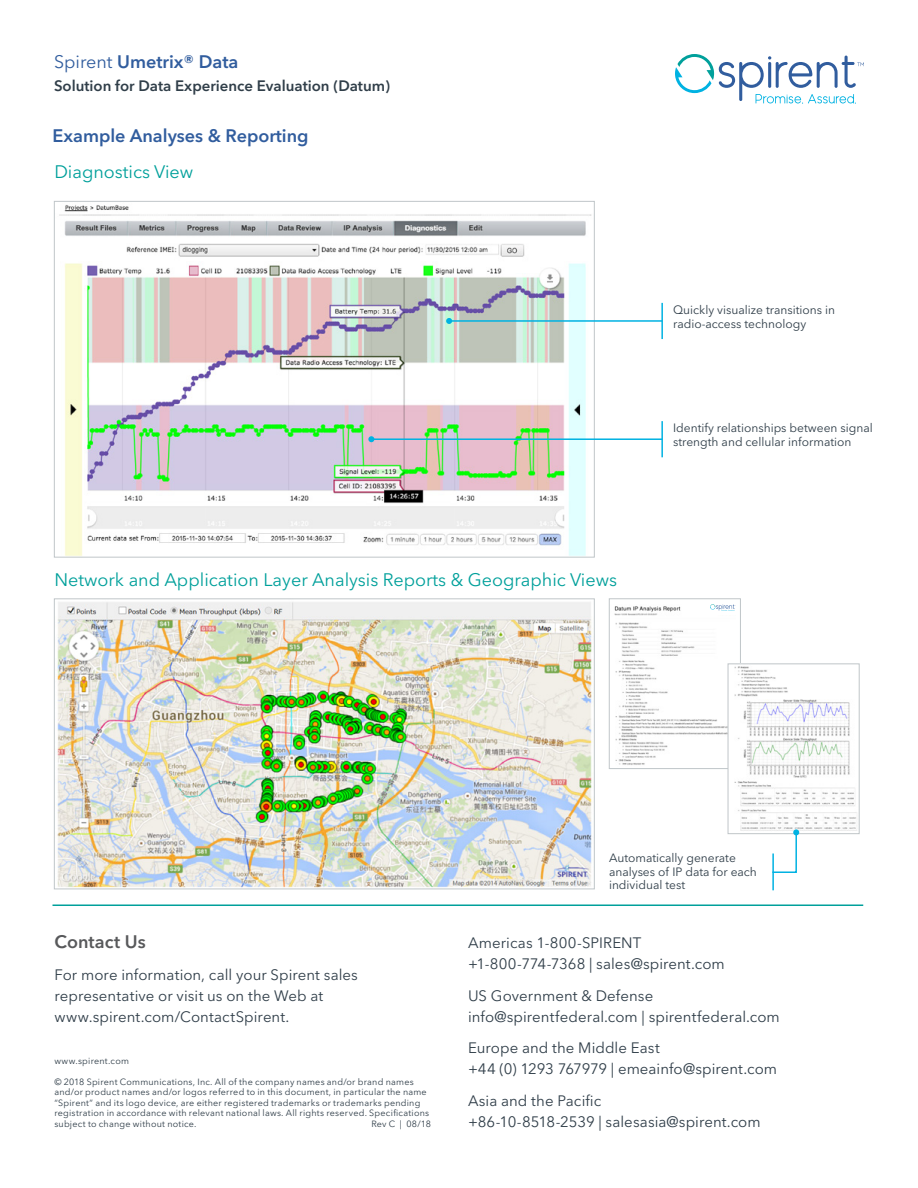
<style>
.page{position:relative;width:918px;height:1188px;background:#fff}
.page>*{position:absolute;margin:0;border:0;box-sizing:border-box;transform-origin:0 0}
.t1{font:18px "Avenir Next LT Pro";color:#00a09b}
.t2{font:600 18px "Avenir Next LT Pro";color:#315d9e}
.t3{font:600 18px "Avenir Next LT Pro";letter-spacing:.005em;color:#58595b}
.t4{font:15px/21px "Avenir Next LT Pro";letter-spacing:.005em;color:#303e49}
.t5{font:600 15px "Avenir Next LT Pro";color:#303e49}
.t6{font:12px/13.5px "Avenir Next LT Pro";color:#303e49}
.t7{font:9px/10.5px "Avenir Next LT Pro";letter-spacing:.025em;color:#303e49}
.s1{font-weight:400}
</style>
<div class="page">
<svg style="left:675px;top:54px;width:189px;height:50px"></svg>
<hr style="left:52px;top:904px;width:811px;height:2px;background:#00a09b">
<img style="left:59px;top:205px;width:533px;height:350px">
<hr style="left:661px;top:303px;width:2px;height:36px;background:#00b2e2">
<hr style="left:661px;top:421px;width:2px;height:36px;background:#00b2e2">
<hr style="left:772px;top:853px;width:2px;height:37px;background:#00b2e2">
<hr style="left:449px;top:320px;width:213px;height:2px;background:#00b2e2">
<svg style="left:446px;top:318px;width:6px;height:6px"></svg>
<hr style="left:371px;top:438px;width:291px;height:2px;background:#00b2e2">
<svg style="left:368px;top:436px;width:6px;height:6px"></svg>
<img style="left:56px;top:602px;width:536px;height:285px">
<div style="left:54px;top:598px;width:541px;height:291px;border:1px solid #c0c6c9"></div>
<img style="left:614px;top:606px;width:125px;height:161px">
<div style="left:609px;top:598px;width:132px;height:171px;border:1px solid #c0c6c9"></div>
<img style="left:730px;top:666px;width:127px;height:166px">
<div style="left:728px;top:664px;width:131px;height:170px;border:1px solid #c0c6c9"></div>
<svg style="left:771px;top:829px;width:28px;height:45px"></svg>
<div style="left:716px;top:602px;width:22px;height:13px;background:#fff"></div>
<svg style="left:710px;top:604px;width:26px;height:8px"></svg>
<h1 class="t2" style="left:54px;top:50px;width:186px"><span class="s1">Spirent</span> Umetrix® Data</h1>
<h2 class="t5" style="left:54px;top:77px;width:338px">Solution for Data Experience Evaluation (Datum)</h2>
<h1 class="t2" style="left:52px;top:125px;width:258px">Example Analyses &amp; Reporting</h1>
<h1 class="t1" style="left:54px;top:161px;width:141px">Diagnostics View</h1>
<h1 class="t1" style="left:54px;top:569px;width:564px">Network and Application Layer Analysis Reports &amp; Geographic Views</h1>
<h3 class="t6" style="left:673px;top:303px;width:163px">Quickly visualize transitions in radio-access technology</h3>
<h3 class="t6" style="left:673px;top:422px;width:201px">Identify relationships between signal strength and cellular information</h3>
<h1 class="t3" style="left:54px;top:931px;width:93px">Contact Us</h1>
<h2 class="t4" style="left:54px;top:964px;width:305px">For more information, call your Spirent sales representative or visit us on the Web at www.spirent.com/ContactSpirent.</h2>
<p class="t7" style="left:54px;top:1055px;width:76px">www.spirent.com</p>
<p class="t7" style="left:54px;top:1076px;width:376px">© 2018 Spirent Communications, Inc. All of the company names and/or brand names and/or product names and/or logos referred to in this document, in particular the name “Spirent” and its logo device, are either registered trademarks or trademarks pending registration in accordance with relevant national laws. All rights reserved. Specifications subject to change without notice.</p>
<p class="t7" style="left:371px;top:1118px;width:61px">Rev C | 08/18</p>
<h3 class="t6" style="left:609px;top:851px;width:149px">Automatically generate analyses of IP data for each individual test</h3>
<h2 class="t4" style="left:468px;top:932px;width:258px">Americas 1-800-SPIRENT +1-800-774-7368 | sales@spirent.com</h2>
<h2 class="t4" style="left:468px;top:985px;width:313px">US Government &amp; Defense info@spirentfederal.com | spirentfederal.com</h2>
<h2 class="t4" style="left:468px;top:1037px;width:311px">Europe and the Middle East<br>+44 (0) 1293 767979 | emeainfo@spirent.com</h2>
<h2 class="t4" style="left:468px;top:1090px;width:294px">Asia and the Pacific<br>+86-10-8518-2539 | salesasia@spirent.com</h2>
</div>
